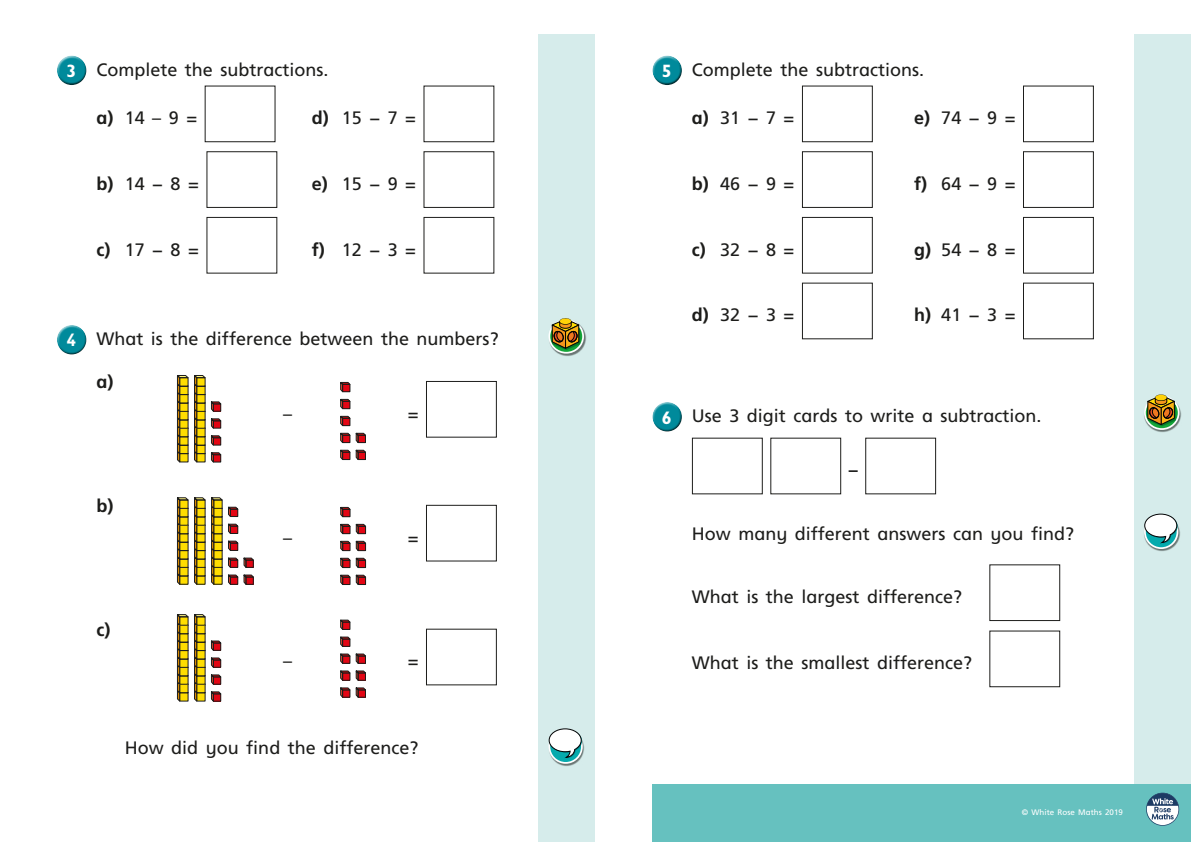
<style>
.page{position:relative;width:1191px;height:842px;background:#fff}
.page>*{position:absolute;margin:0;border:0;box-sizing:border-box;transform-origin:0 0}
.t1{font:18px "Frutiger Inf";color:#1d1d1b}
.t2{font:700 18px "Frutiger Inf";color:#1d1d1b}
.t3{font:8px "Frutiger Inf";color:#fff}
.s1{font-family:"Gill Infant";font-weight:700;color:#fff}
.s2{font-weight:700}
</style>
<div class="page">
<div style="left:539px;top:34px;width:99px;height:808px;background:#d6eceb"></div>
<div style="left:1134px;top:34px;width:57px;height:808px;background:#d6eceb"></div>
<div style="left:595px;top:0;width:43px;height:842px;background:#fff"></div>
<div style="left:57px;top:55px;width:30px;height:23px;background:#fff;opacity:.75"></div>
<div style="left:57px;top:60px;width:31px;height:26px;background:#1d1d1b;opacity:.75"></div>
<div style="left:206px;top:151px;width:71px;height:57px;border:1px solid #1d1d1b"></div>
<div style="left:423px;top:151px;width:71px;height:57px;border:1px solid #1d1d1b"></div>
<div style="left:57px;top:324px;width:30px;height:24px;background:#fff;opacity:.75"></div>
<div style="left:57px;top:330px;width:31px;height:25px;background:#1d1d1b;opacity:.75"></div>
<div style="left:426px;top:381px;width:71px;height:57px;border:1px solid #1d1d1b"></div>
<div style="left:426px;top:505px;width:71px;height:56px;border:1px solid #1d1d1b"></div>
<div style="left:426px;top:629px;width:71px;height:56px;border:1px solid #1d1d1b"></div>
<div style="left:652px;top:785px;width:539px;height:57px;background:#66c1bf"></div>
<div style="left:652px;top:55px;width:30px;height:23px;background:#fff;opacity:.75"></div>
<div style="left:652px;top:60px;width:31px;height:26px;background:#1d1d1b;opacity:.75"></div>
<div style="left:802px;top:86px;width:71px;height:56px;border:1px solid #1d1d1b"></div>
<div style="left:1023px;top:86px;width:70px;height:56px;border:1px solid #1d1d1b"></div>
<div style="left:802px;top:151px;width:71px;height:57px;border:1px solid #1d1d1b"></div>
<div style="left:1023px;top:151px;width:70px;height:57px;border:1px solid #1d1d1b"></div>
<div style="left:802px;top:217px;width:71px;height:57px;border:1px solid #1d1d1b"></div>
<div style="left:1023px;top:217px;width:70px;height:57px;border:1px solid #1d1d1b"></div>
<div style="left:802px;top:283px;width:71px;height:56px;border:1px solid #1d1d1b"></div>
<div style="left:652px;top:401px;width:30px;height:24px;background:#fff;opacity:.75"></div>
<div style="left:652px;top:407px;width:31px;height:25px;background:#1d1d1b;opacity:.75"></div>
<div style="left:692px;top:438px;width:71px;height:56px;border:1px solid #1d1d1b"></div>
<div style="left:865px;top:438px;width:71px;height:56px;border:1px solid #1d1d1b"></div>
<div style="left:989px;top:564px;width:71px;height:57px;border:1px solid #1d1d1b"></div>
<div style="left:989px;top:630px;width:71px;height:57px;border:1px solid #1d1d1b"></div>
<svg style="left:1146px;top:793px;width:33px;height:33px"></svg>
<img style="left:548px;top:738px;width:37px;height:28px">
<svg style="left:549px;top:730px;width:33px;height:33px"></svg>
<div style="left:548px;top:729px;width:35px;height:35px;border:2px solid #fff;border-radius:50%"></div>
<svg style="left:549px;top:729px;width:33px;height:29px"></svg>
<img style="left:549px;top:324px;width:37px;height:32px">
<svg style="left:549px;top:320px;width:34px;height:33px"></svg>
<div style="left:548px;top:319px;width:36px;height:35px;border:2px solid #fff;border-radius:50%"></div>
<svg style="left:552px;top:318px;width:28px;height:32px"></svg>
<img style="left:1144px;top:402px;width:37px;height:30px">
<svg style="left:1145px;top:396px;width:33px;height:33px"></svg>
<div style="left:1144px;top:396px;width:35px;height:34px;border:2px solid #fff;border-radius:50%"></div>
<svg style="left:1147px;top:394px;width:28px;height:32px"></svg>
<img style="left:1147px;top:523px;width:33px;height:28px">
<svg style="left:1145px;top:516px;width:32px;height:32px"></svg>
<div style="left:1144px;top:515px;width:34px;height:34px;border:2px solid #fff;border-radius:50%"></div>
<svg style="left:1144px;top:514px;width:33px;height:29px"></svg>
<svg style="left:177px;top:614px;width:45px;height:88px"></svg>
<svg style="left:340px;top:619px;width:26px;height:79px"></svg>
<svg style="left:340px;top:506px;width:27px;height:79px"></svg>
<svg style="left:177px;top:497px;width:77px;height:88px"></svg>
<svg style="left:177px;top:375px;width:45px;height:88px"></svg>
<svg style="left:340px;top:381px;width:26px;height:80px"></svg>
<p class="t1" style="left:66px;top:59px;width:263px"><span class="s1">3</span> Complete the subtractions.</p>
<p class="t1" style="left:96px;top:107px;width:102px"><span class="s2">a)</span> 14–9=</p>
<p class="t1" style="left:312px;top:107px;width:106px"><span class="s2">d)</span> 15−7=</p>
<p class="t1" style="left:96px;top:173px;width:104px"><span class="s2">b)</span> 14−8=</p>
<p class="t1" style="left:312px;top:173px;width:106px"><span class="s2">e)</span> 15−9=</p>
<p class="t1" style="left:96px;top:239px;width:104px"><span class="s2">c)</span> 17−8=</p>
<p class="t1" style="left:312px;top:239px;width:106px"><span class="s2">f)</span> 12−3=</p>
<p class="t1" style="left:66px;top:328px;width:434px"><span class="s1">4</span> What is the difference between the numbers?</p>
<p class="t2" style="left:96px;top:371px;width:18px">a)</p>
<p class="t1" style="left:283px;top:403px;width:10px">–</p>
<p class="t1" style="left:408px;top:403px;width:12px">=</p>
<p class="t2" style="left:96px;top:495px;width:18px">b)</p>
<p class="t1" style="left:283px;top:527px;width:10px">–</p>
<p class="t1" style="left:408px;top:527px;width:12px">=</p>
<p class="t2" style="left:96px;top:619px;width:15px">c)</p>
<p class="t1" style="left:283px;top:650px;width:10px">–</p>
<p class="t1" style="left:408px;top:650px;width:12px">=</p>
<p class="t1" style="left:125px;top:737px;width:295px">How did you find the difference?</p>
<p class="t1" style="left:662px;top:59px;width:263px"><span class="s1">5</span> Complete the subtractions.</p>
<p class="t1" style="left:692px;top:107px;width:104px"><span class="s2">a)</span> 31−7=</p>
<p class="t1" style="left:914px;top:107px;width:103px"><span class="s2">e)</span> 74−9=</p>
<p class="t1" style="left:692px;top:173px;width:104px"><span class="s2">b)</span> 46−9=</p>
<p class="t1" style="left:914px;top:173px;width:103px"><span class="s2">f)</span> 64−9=</p>
<p class="t1" style="left:692px;top:239px;width:104px"><span class="s2">c)</span> 32−8=</p>
<p class="t1" style="left:914px;top:239px;width:103px"><span class="s2">g)</span> 54−8=</p>
<p class="t1" style="left:692px;top:304px;width:104px"><span class="s2">d)</span> 32−3=</p>
<p class="t1" style="left:914px;top:304px;width:103px"><span class="s2">h)</span> 41−3=</p>
<p class="t1" style="left:662px;top:405px;width:381px"><span class="s1">6</span> Use 3 digit cards to write a subtraction.</p>
<p class="t2" style="left:848px;top:459px;width:10px">–</p>
<p class="t1" style="left:692px;top:523px;width:384px">How many different answers can you find?</p>
<p class="t1" style="left:692px;top:586px;width:272px">What is the largest difference?</p>
<p class="t1" style="left:692px;top:652px;width:282px">What is the smallest difference?</p>
<p class="t3" style="left:1021px;top:808px;width:103px">© White Rose Maths 2019</p>
</div>
